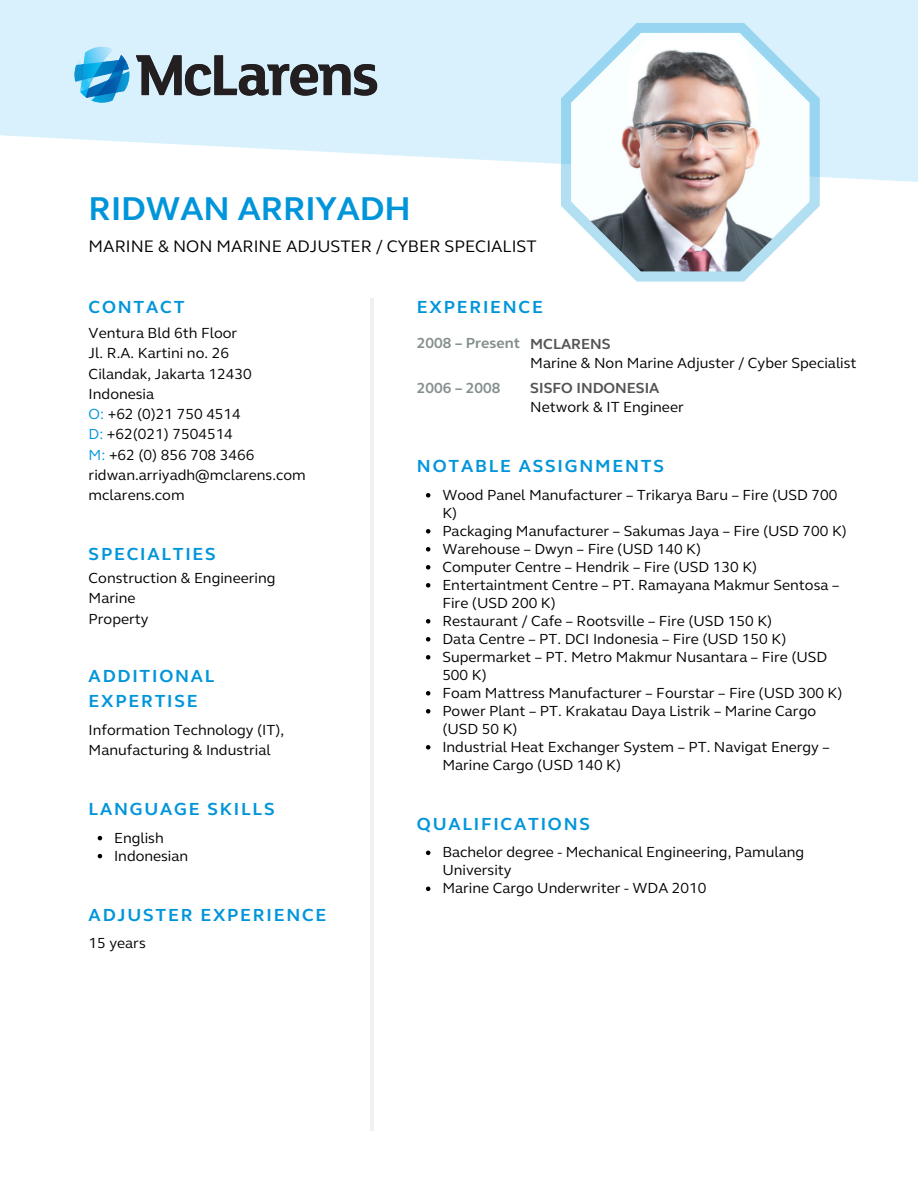
<style>
.page{position:relative;width:918px;height:1188px;background:#fff}
.page>*{position:absolute;margin:0;border:0;box-sizing:border-box;transform-origin:0 0}
.t1{font:700 33.9px "FS Elliot";color:#0095da}
.t2{font:700 18px/24.8px "FS Elliot";letter-spacing:.1em;color:#0095da}
.t3{font:17.1px "FS Elliot";color:#000}
.t4{font:15px/18px "FS Elliot";color:#000}
.t5{font:700 15px "FS Elliot";color:#545454}
.t6{font:700 15px "FS Elliot";color:#848f8e}
.s1{color:#0095da}
</style>
<div class="page">
<hr style="left:370px;top:298px;width:3px;height:832px;background:#eff0f2">
<svg style="left:561px;top:23px;width:259px;height:259px"></svg>
<img style="left:571px;top:33px;width:239px;height:238px">
<svg style="left:426px;top:493px;width:4px;height:5px"></svg>
<svg style="left:426px;top:529px;width:4px;height:5px"></svg>
<svg style="left:426px;top:547px;width:4px;height:5px"></svg>
<svg style="left:426px;top:565px;width:4px;height:5px"></svg>
<svg style="left:426px;top:583px;width:4px;height:5px"></svg>
<svg style="left:426px;top:619px;width:4px;height:5px"></svg>
<svg style="left:426px;top:637px;width:4px;height:5px"></svg>
<svg style="left:426px;top:655px;width:4px;height:5px"></svg>
<svg style="left:426px;top:691px;width:4px;height:5px"></svg>
<svg style="left:426px;top:709px;width:4px;height:5px"></svg>
<svg style="left:426px;top:745px;width:4px;height:5px"></svg>
<svg style="left:426px;top:851px;width:4px;height:4px"></svg>
<svg style="left:426px;top:887px;width:4px;height:4px"></svg>
<img style="left:54px;top:23px;width:344px;height:103px">
<svg style="left:98px;top:836px;width:4px;height:4px"></svg>
<svg style="left:98px;top:854px;width:4px;height:4px"></svg>
<p class="t1" style="left:89px;top:189px;width:324px">RIDWAN ARRIYADH</p>
<p class="t3" style="left:89px;top:236px;width:450px">MARINE &amp; NON MARINE ADJUSTER / CYBER SPECIALIST</p>
<p class="t2" style="left:89px;top:295px;width:97px">CONTACT</p>
<p class="t4" style="left:89px;top:324px;width:150px">Ventura Bld 6th Floor</p>
<p class="t4" style="left:89px;top:345px;width:142px">Jl. R.A. Kartini no. 26</p>
<p class="t4" style="left:89px;top:365px;width:165px">Cilandak, Jakarta 12430</p>
<p class="t4" style="left:89px;top:385px;width:67px">Indonesia</p>
<p class="t4" style="left:89px;top:405px;width:154px"><span class="s1">O:</span> +62 (0)21 750 4514</p>
<p class="t4" style="left:89px;top:426px;width:146px"><span class="s1">D:</span> +62(021) 7504514</p>
<p class="t4" style="left:89px;top:446px;width:167px"><span class="s1">M:</span> +62 (0) 856 708 3466</p>
<p class="t4" style="left:89px;top:466px;width:219px">ridwan.arriyadh@mclarens.com</p>
<p class="t4" style="left:89px;top:486px;width:97px">mclarens.com</p>
<p class="t2" style="left:89px;top:542px;width:129px">SPECIALTIES</p>
<p class="t4" style="left:89px;top:569px;width:188px">Construction &amp; Engineering</p>
<p class="t4" style="left:89px;top:590px;width:48px">Marine</p>
<p class="t4" style="left:89px;top:610px;width:61px">Property</p>
<p class="t2" style="left:89px;top:664px;width:127px">ADDITIONAL<br>EXPERTISE</p>
<p class="t4" style="left:89px;top:720px;width:197px;line-height:20.2px">Information Technology (IT),<br>Manufacturing &amp; Industrial</p>
<p class="t2" style="left:89px;top:797px;width:187px">LANGUAGE SKILLS</p>
<p class="t4" style="left:114px;top:829px;width:51px">English</p>
<p class="t4" style="left:114px;top:847px;width:76px">Indonesian</p>
<p class="t2" style="left:89px;top:902px;width:239px">ADJUSTER EXPERIENCE</p>
<p class="t4" style="left:89px;top:934px;width:59px">15 years</p>
<p class="t2" style="left:417px;top:295px;width:127px">EXPERIENCE</p>
<p class="t6" style="left:417px;top:334px;width:105px">2008 – Present</p>
<p class="t5" style="left:530px;top:335px;width:82px">MCLARENS</p>
<p class="t4" style="left:530px;top:354px;width:328px">Marine &amp; Non Marine Adjuster / Cyber Specialist</p>
<p class="t6" style="left:417px;top:379px;width:85px">2006 – 2008</p>
<p class="t5" style="left:530px;top:379px;width:131px">SISFO INDONESIA</p>
<p class="t4" style="left:530px;top:398px;width:155px">Network &amp; IT Engineer</p>
<p class="t2" style="left:417px;top:454px;width:248px">NOTABLE ASSIGNMENTS</p>
<p class="t4" style="left:442px;top:486px;width:397px">Wood Panel Manufacturer – Trikarya Baru – Fire (USD 700<br>K)</p>
<p class="t4" style="left:442px;top:522px;width:406px">Packaging Manufacturer – Sakumas Jaya – Fire (USD 700 K)</p>
<p class="t4" style="left:442px;top:540px;width:260px">Warehouse – Dwyn – Fire (USD 140 K)</p>
<p class="t4" style="left:442px;top:558px;width:316px">Computer Centre – Hendrik – Fire (USD 130 K)</p>
<p class="t4" style="left:442px;top:576px;width:398px">Entertaintment Centre – PT. Ramayana Makmur Sentosa –<br>Fire (USD 200 K)</p>
<p class="t4" style="left:442px;top:612px;width:331px">Restaurant / Cafe – Rootsville – Fire (USD 150 K)</p>
<p class="t4" style="left:442px;top:630px;width:346px">Data Centre – PT. DCI Indonesia – Fire (USD 150 K)</p>
<p class="t4" style="left:442px;top:648px;width:386px">Supermarket – PT. Metro Makmur Nusantara – Fire (USD<br>500 K)</p>
<p class="t4" style="left:442px;top:684px;width:402px">Foam Mattress Manufacturer – Fourstar – Fire (USD 300 K)</p>
<p class="t4" style="left:442px;top:702px;width:375px">Power Plant – PT. Krakatau Daya Listrik – Marine Cargo (USD 50 K)</p>
<p class="t4" style="left:442px;top:738px;width:389px">Industrial Heat Exchanger System – PT. Navigat Energy –<br>Marine Cargo (USD 140 K)</p>
<p class="t2" style="left:417px;top:811px;width:175px">QUALIFICATIONS</p>
<p class="t4" style="left:442px;top:843px;width:363px">Bachelor degree - Mechanical Engineering, Pamulang<br>University</p>
<p class="t4" style="left:442px;top:879px;width:266px">Marine Cargo Underwriter - WDA 2010</p>
</div>
